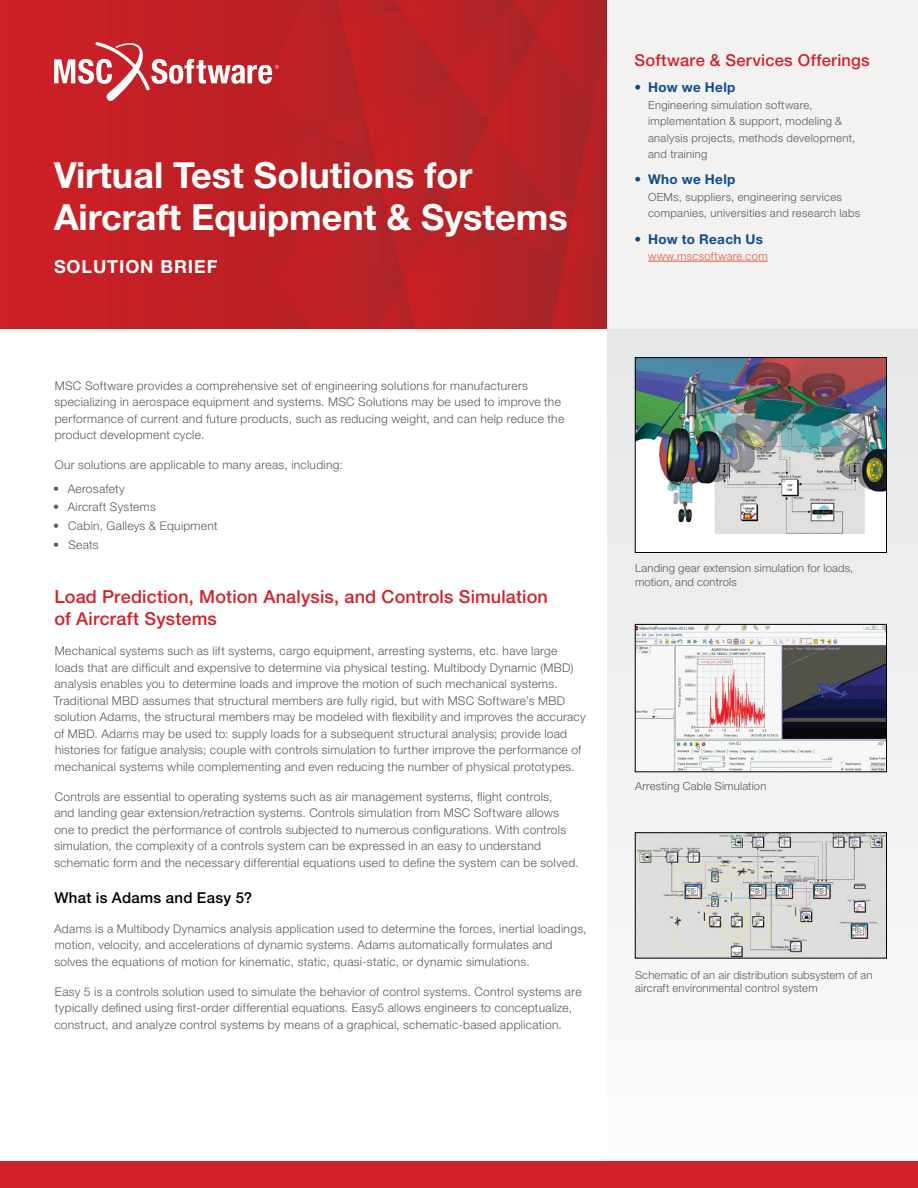
<style>
.page{position:relative;width:918px;height:1188px;background:#fff}
.page>*{position:absolute;margin:0;border:0;box-sizing:border-box;transform-origin:0 0}
.t1{font:700 36px/42px "Helvetica Neue LT Pro";color:#fff}
.t2{font:500 18px/22.5px "Helvetica Neue LT Pro";letter-spacing:.01em;color:#d2232a}
.t3{font:700 18px "Helvetica Neue LT Pro";letter-spacing:.05em;color:#fff}
.t4{font:500 16.5px "Helvetica Neue LT Pro";letter-spacing:.015em;color:#d2232a}
.t5{font:500 15px "Helvetica Neue LT Pro";letter-spacing:.015em;color:#000}
.t6{font:700 13.5px "Helvetica Neue LT Pro";letter-spacing:.025em;color:#0e4d8c}
.t7{font:300 12px/16.5px "Helvetica Neue LT Pro";letter-spacing:.025em;color:#58595b}
.t8{font:300 11.25px/16.5px "Helvetica Neue LT Pro";letter-spacing:.02em;color:#58595b}
.t9{font:300 11.25px "Helvetica Neue LT Pro";letter-spacing:.03em;color:#d95943}
</style>
<div class="page">
<img style="left:0;top:0;width:607px;height:328px">
<div style="left:608px;top:328px;width:310px;height:860px;background:#f3f3f4"></div>
<div style="left:608px;top:0;width:310px;height:328px;background:#f3f2f1"></div>
<div style="left:0;top:1161px;width:918px;height:27px;background:#d2232a"></div>
<hr style="left:648px;top:261px;width:120px;height:1px;background:#d95943">
<svg style="left:54px;top:41px;width:225px;height:61px"></svg>
<div style="left:635px;top:358px;width:252px;height:194px;background:#fff"></div>
<img style="left:637px;top:359px;width:248px;height:175px">
<div style="left:635px;top:357px;width:252px;height:196px;border:1px solid #000"></div>
<img style="left:637px;top:626px;width:248px;height:144px">
<div style="left:635px;top:624px;width:252px;height:148px;border:1px solid #000"></div>
<img style="left:637px;top:834px;width:248px;height:122px">
<div style="left:635px;top:832px;width:252px;height:126px;border:1px solid #000"></div>
<h1 class="t1" style="left:54px;top:153px;width:515px">Virtual Test Solutions for<br>Aircraft Equipment &amp; Systems</h1>
<h2 class="t3" style="left:54px;top:255px;width:165px">SOLUTION BRIEF</h2>
<p class="t7" style="left:54px;top:377px;width:511px">MSC Software provides a comprehensive set of engineering solutions for manufacturers specializing in aerospace equipment and systems. MSC Solutions may be used to improve the performance of current and future products, such as reducing weight, and can help reduce the product development cycle.</p>
<p class="t7" style="left:55px;top:457px;width:289px">Our solutions are applicable to many areas, including:</p>
<p class="t7" style="left:53px;top:480px;width:73px">• Aerosafety</p>
<p class="t7" style="left:53px;top:499px;width:104px">• Aircraft Systems</p>
<p class="t7" style="left:53px;top:517px;width:166px">• Cabin, Galleys &amp; Equipment</p>
<p class="t7" style="left:53px;top:536px;width:47px">• Seats</p>
<h2 class="t2" style="left:54px;top:585px;width:495px">Load Prediction, Motion Analysis, and Controls Simulation of Aircraft Systems</h2>
<p class="t7" style="left:53px;top:642px;width:534px">Mechanical systems such as lift systems, cargo equipment, arresting systems, etc. have large loads that are difficult and expensive to determine via physical testing. Multibody Dynamic (MBD) analysis enables you to determine loads and improve the motion of such mechanical systems.<br>Traditional MBD assumes that structural members are fully rigid, but with MSC Software’s MBD solution Adams, the structural members may be modeled with flexibility and improves the accuracy of MBD. Adams may be used to: supply loads for a subsequent structural analysis; provide load histories for fatigue analysis; couple with controls simulation to further improve the performance of mechanical systems while complementing and even reducing the number of physical prototypes.</p>
<p class="t7" style="left:54px;top:788px;width:526px">Controls are essential to operating systems such as air management systems, flight controls,<br>and landing gear extension/retraction systems. Controls simulation from MSC Software allows one to predict the performance of controls subjected to numerous configurations. With controls simulation, the complexity of a controls system can be expressed in an easy to understand schematic form and the necessary differential equations used to define the system can be solved.</p>
<p class="t5" style="left:54px;top:888px;width:199px">What is Adams and Easy 5?</p>
<p class="t7" style="left:54px;top:920px;width:534px">Adams is a Multibody Dynamics analysis application used to determine the forces, inertial loadings, motion, velocity, and accelerations of dynamic systems. Adams automatically formulates and solves the equations of motion for kinematic, static, quasi-static, or dynamic simulations.</p>
<p class="t7" style="left:54px;top:983px;width:529px">Easy 5 is a controls solution used to simulate the behavior of control systems. Control systems are typically defined using first-order differential equations. Easy5 allows engineers to conceptualize, construct, and analyze control systems by means of a graphical, schematic-based application.</p>
<h3 class="t4" style="left:635px;top:50px;width:237px">Software &amp; Services Offerings</h3>
<p class="t6" style="left:635px;top:79px;width:102px">• How we Help</p>
<p class="t8" style="left:648px;top:96px;width:209px">Engineering simulation software, implementation &amp; support, modeling &amp; analysis projects, methods development, and training</p>
<p class="t6" style="left:635px;top:171px;width:102px">• Who we Help</p>
<p class="t8" style="left:648px;top:188px;width:214px">OEMs, suppliers, engineering services companies, universities and research labs</p>
<p class="t6" style="left:635px;top:230px;width:130px">• How to Reach Us</p>
<p class="t9" style="left:648px;top:249px;width:121px">www.mscsoftware.com</p>
<p class="t8" style="left:635px;top:561px;width:220px;line-height:13.5px">Landing gear extension simulation for loads, motion, and controls</p>
<p class="t8" style="left:635px;top:778px;width:133px">Arresting Cable Simulation</p>
<p class="t8" style="left:635px;top:968px;width:239px;line-height:13.5px">Schematic of an air distribution subsystem of an aircraft environmental control system</p>
</div>
